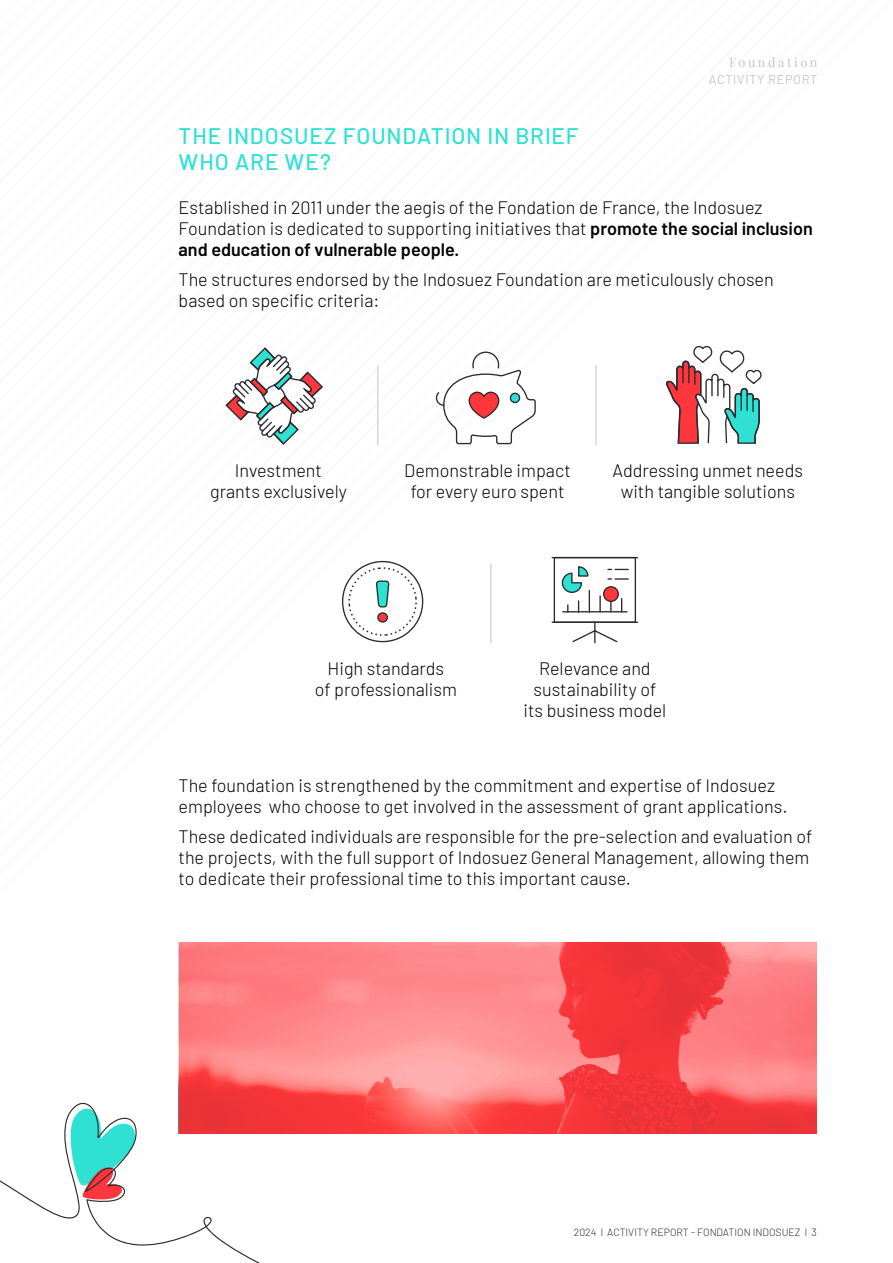
<style>
.page{position:relative;width:893px;height:1263px;background:#fff}
.page>*{position:absolute;margin:0;border:0;box-sizing:border-box;transform-origin:0 0}
.t1{font:500 22.5px/25.8px "Barlow";letter-spacing:.04em;color:#2ee1d3}
.t2{font:300 18px/21px "Barlow";color:#000;text-align:center}
.t3{font:12.75px "Barlow";letter-spacing:.05em;color:#c6c6c6}
.t4{font:12.75px "Playfair Display";letter-spacing:.2em;color:#c6c6c6}
.t5{font:300 10.5px "Barlow";color:#2a2c30}
.s1{font-weight:600}
</style>
<div class="page">
<svg style="left:0;top:1102px;width:279px;height:161px"></svg>
<svg style="left:665px;top:345px;width:97px;height:99px"></svg>
<svg style="left:225px;top:347px;width:98px;height:98px"></svg>
<hr style="left:377px;top:365px;width:1px;height:80px;background:#c6c6c6">
<hr style="left:596px;top:365px;width:1px;height:80px;background:#c6c6c6">
<hr style="left:490px;top:563px;width:1px;height:80px;background:#c6c6c6">
<svg style="left:435px;top:351px;width:101px;height:94px"></svg>
<div style="left:510px;top:393px;width:10px;height:9px;background:#2ee1d3;border-radius:50%"></div>
<div style="left:510px;top:393px;width:10px;height:10px;border:1px solid #2a2c30;border-radius:50%"></div>
<div style="left:554px;top:557px;width:82px;height:66px;border:1px solid #2a2c30"></div>
<hr style="left:552px;top:557px;width:85px;height:1px;background:#2a2c30">
<svg style="left:572px;top:623px;width:46px;height:21px"></svg>
<hr style="left:552px;top:621px;width:85px;height:2px;background:#2a2c30">
<hr style="left:563px;top:611px;width:64px;height:1px;background:#2a2c30">
<svg style="left:621px;top:598px;width:1px;height:13px"></svg>
<hr style="left:610px;top:592px;width:2px;height:20px;background:#2a2c30">
<svg style="left:599px;top:596px;width:2px;height:16px"></svg>
<svg style="left:608px;top:569px;width:20px;height:1px"></svg>
<svg style="left:608px;top:578px;width:20px;height:2px"></svg>
<svg style="left:561px;top:566px;width:29px;height:46px"></svg>
<div style="left:604px;top:587px;width:14px;height:14px;background:#ff373c;border-radius:50%"></div>
<div style="left:603px;top:586px;width:16px;height:16px;border:1px solid #2a2c30;border-radius:50%"></div>
<div style="left:342px;top:561px;width:81px;height:81px;border:1px solid #2a2c30;border-radius:50%"></div>
<svg style="left:348px;top:566px;width:70px;height:71px"></svg>
<svg style="left:179px;top:942px;width:637px;height:191px;background:#f96c6e"></svg>
<p class="t4" style="left:729px;top:52px;width:90px">Foundation</p>
<p class="t3" style="left:709px;top:70px;width:110px">ACTIVITY REPORT</p>
<p class="t1" style="left:179px;top:121px;width:401px">THE INDOSUEZ FOUNDATION IN BRIEF<br>WHO ARE WE?</p>
<p class="t2" style="left:179px;top:196px;width:636px;text-align:left">Established in 2011 under the aegis of the Fondation de France, the Indosuez<br>Foundation is dedicated to supporting initiatives that <span class="s1">promote the social inclusion and education of vulnerable people.</span></p>
<p class="t2" style="left:179px;top:268px;width:597px;text-align:left">The structures endorsed by the Indosuez Foundation are meticulously chosen based on specific criteria:</p>
<p class="t2" style="left:210px;top:459px;width:138px">Investment grants exclusively</p>
<p class="t2" style="left:404px;top:459px;width:168px">Demonstrable impact for every euro spent</p>
<p class="t2" style="left:613px;top:459px;width:192px">Addressing unmet needs with tangible solutions</p>
<p class="t2" style="left:315px;top:657px;width:144px">High standards<br>of professionalism</p>
<p class="t2" style="left:523px;top:657px;width:144px">Relevance and sustainability of its business model</p>
<p class="t2" style="left:179px;top:773px;width:610px;text-align:left">The foundation is strengthened by the commitment and expertise of Indosuez employees who choose to get involved in the assessment of grant applications.</p>
<p class="t2" style="left:179px;top:824px;width:635px;text-align:left">These dedicated individuals are responsible for the pre-selection and evaluation of the projects, with the full support of Indosuez General Management, allowing them to dedicate their professional time to this important cause.</p>
<p class="t5" style="left:574px;top:1225px;width:244px">2024 l ACTIVITY REPORT - FONDATION INDOSUEZ l 3</p>
</div>
